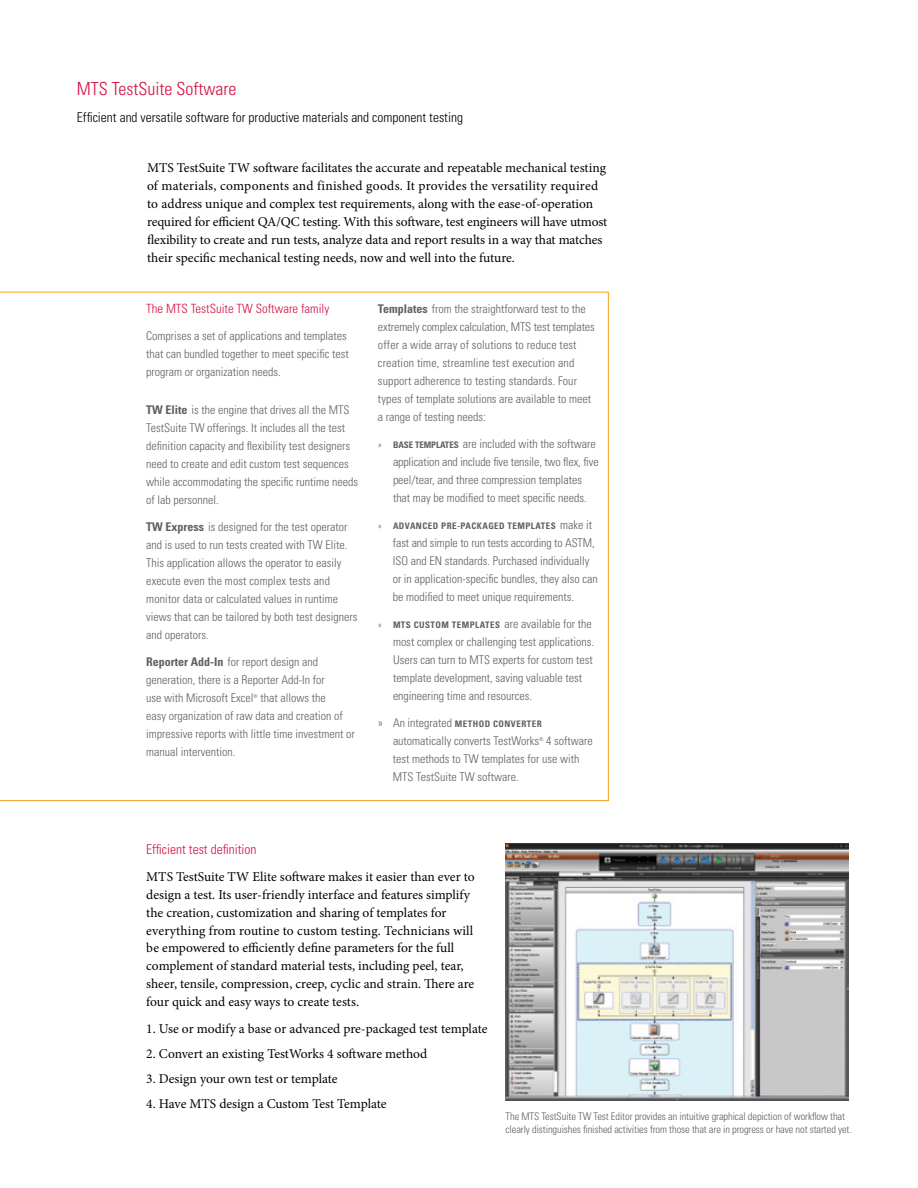
<style>
.page{position:relative;width:918px;height:1188px;background:#fff}
.page>*{position:absolute;margin:0;border:0;box-sizing:border-box;transform-origin:0 0}
.t1{font:300 condensed 18px "Univers";color:#d31245}
.t2{font:13.5px/18px "Minion Pro";color:#000}
.t3{font:300 condensed 13.5px "Univers";color:#000}
.t4{font:300 condensed 13.5px "Univers";color:#d31245}
.t5{font:300 condensed 12.75px "Univers";color:#d31245}
.t6{font:300 condensed 12px/18px "Univers";color:#5f6062}
.t7{font:300 condensed 10.5px/13.5px "Univers";letter-spacing:-.01em;color:#5f6062}
.t8{font:700 condensed 9px "Univers";letter-spacing:.05em;color:#5f6062}
.t9{font:300 condensed 5.25px "Univers";color:#5f6062}
.s1{font-weight:700}
.s2{font-size:9px}
.s3{font-weight:700;font-size:9px}
.s4{font-weight:300}
.s5{font-weight:300;font-size:12px}
</style>
<div class="page">
<svg style="left:0;top:292px;width:609px;height:509px"></svg>
<img style="left:506px;top:843px;width:342px;height:257px">
<h1 class="t1" style="left:77px;top:78px;width:161px">MTS TestSuite Software</h1>
<p class="t3" style="left:77px;top:109px;width:388px">Efficient and versatile software for productive materials and component testing</p>
<p class="t2" style="left:147px;top:159px;width:462px">MTS TestSuite TW software facilitates the accurate and repeatable mechanical testing of materials, components and finished goods. It provides the versatility required to address unique and complex test requirements, along with the ease-of-operation required for efficient QA/QC testing. With this software, test engineers will have utmost flexibility to create and run tests, analyze data and report results in a way that matches their specific mechanical testing needs, now and well into the future.</p>
<p class="t5" style="left:146px;top:301px;width:185px">The MTS TestSuite TW Software family</p>
<p class="t6" style="left:146px;top:327px;width:204px">Comprises a set of applications and templates that can bundled together to meet specific test program or organization needs.</p>
<p class="t6" style="left:146px;top:401px;width:213px"><span class="s1">TW Elite</span> is the engine that drives all the MTS TestSuite TW offerings. It includes all the test definition capacity and flexibility test designers need to create and edit custom test sequences while accommodating the specific runtime needs of lab personnel.</p>
<p class="t6" style="left:146px;top:518px;width:213px"><span class="s1">TW Express</span> is designed for the test operator and is used to run tests created with TW Elite.<br>This application allows the operator to easily execute even the most complex tests and monitor data or calculated values in runtime views that can be tailored by both test designers and operators.</p>
<p class="t6" style="left:146px;top:653px;width:180px"><span class="s1">Reporter Add-In</span> for report design and generation, there is a Reporter Add-In for use with Microsoft Excel</p>
<p class="t6" style="left:378px;top:300px;width:218px"><span class="s1">Templates</span> from the straightforward test to the extremely complex calculation, MTS test templates offer a wide array of solutions to reduce test creation time, streamline test execution and support adherence to testing standards. Four types of template solutions are available to meet a range of testing needs:</p>
<p class="t6" style="left:393px;top:435px;width:207px;text-indent:-15px"><span class="s2">»</span> <span class="s3">BASE TEMPLATES</span> are included with the software application and include five tensile, two flex, five peel/tear, and three compression templates that may be modified to meet specific needs.</p>
<p class="t8" style="left:378px;top:520px;width:216px"><span class="s4">»</span> ADVANCED PRE-PACKAGED TEMPLATES <span class="s5">make it</span></p>
<p class="t6" style="left:393px;top:534px;width:206px">fast and simple to run tests according to ASTM, ISO and EN standards. Purchased individually or in application-specific bundles, they also can be modified to meet unique requirements.</p>
<p class="t8" style="left:378px;top:619px;width:215px"><span class="s4">»</span> MTS CUSTOM TEMPLATES <span class="s5">are available for the</span></p>
<p class="t6" style="left:393px;top:633px;width:203px">most complex or challenging test applications.<br>Users can turn to MTS experts for custom test template development, saving valuable test engineering time and resources.</p>
<p class="t8" style="left:378px;top:718px;width:165px"><span class="s5">» An integrated</span> METHOD CONVERTER</p>
<p class="t6" style="left:393px;top:732px;width:148px">automatically converts TestWorks</p>
<p class="t9" style="left:539px;top:736px;width:6px">®</p>
<p class="t6" style="left:146px;top:689px;width:210px;text-indent:114px">that allows the<br>easy organization of raw data and creation of impressive reports with little time investment or manual intervention.</p>
<p class="t9" style="left:254px;top:693px;width:6px">®</p>
<p class="t6" style="left:393px;top:732px;width:201px;text-indent:153px">4 software test methods to TW templates for use with<br>MTS TestSuite TW software.</p>
<p class="t4" style="left:146px;top:841px;width:112px">Efficient test definition</p>
<p class="t2" style="left:146px;top:867px;width:330px">MTS TestSuite TW Elite software makes it easier than ever to design a test. Its user-friendly interface and features simplify the creation, customization and sharing of templates for everything from routine to custom testing. Technicians will be empowered to efficiently define parameters for the full complement of standard material tests, including peel, tear, sheer, tensile, compression, creep, cyclic and strain. There are four quick and easy ways to create tests.</p>
<p class="t2" style="left:146px;top:1020px;width:343px">1. Use or modify a base or advanced pre-packaged test template</p>
<p class="t2" style="left:146px;top:1045px;width:283px">2. Convert an existing TestWorks 4 software method</p>
<p class="t2" style="left:146px;top:1070px;width:193px">3. Design your own test or template</p>
<p class="t2" style="left:146px;top:1094px;width:242px">4. Have MTS design a Custom Test Template</p>
<p class="t7" style="left:506px;top:1109px;width:348px">The MTS TestSuite TW Test Editor provides an intuitive graphical depiction of workflow that clearly distinguishes finished activities from those that are in progress or have not started yet.</p>
</div>
